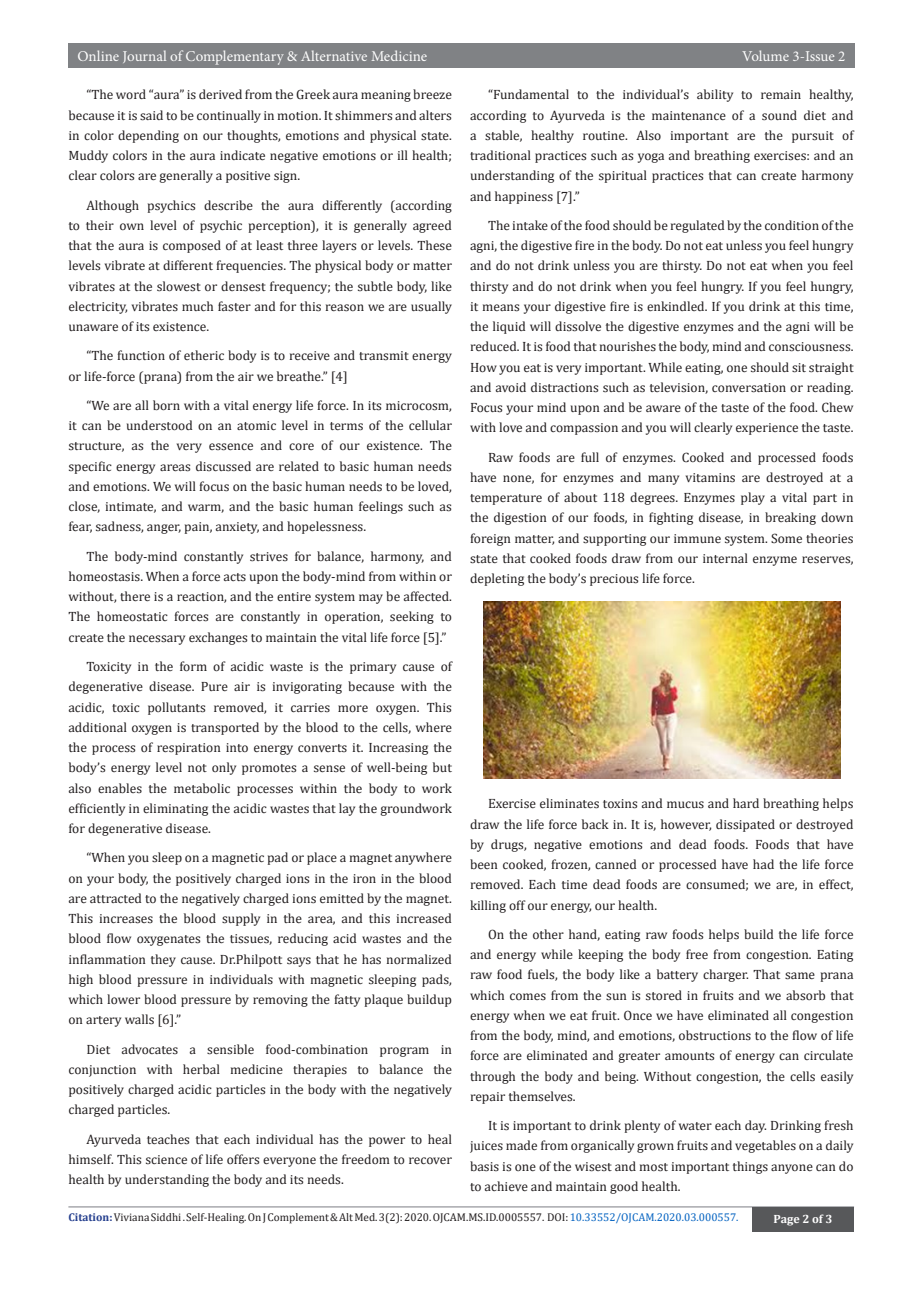
<style>
.page{position:relative;width:922px;height:1292px;background:#fff}
.page>*{position:absolute;margin:0;border:0;box-sizing:border-box;transform-origin:0 0}
.t1{font:15px "Minion Pro";letter-spacing:-.005em;color:#fff}
.t2{font:13.5px/20.2px "Cambria";color:#231f20;text-align:justify}
.t3{font:700 12px "Cambria";color:#fff}
.t4{font:11.25px "Cambria";color:#231f20}
.s1{font-weight:700;color:#253f8e}
.s2{color:#0563c1}
</style>
<div class="page">
<div style="left:68px;top:44px;width:786px;height:24px;background:#808285"></div>
<hr style="left:68px;top:1206px;width:786px;height:1px;background:#a8a9ad">
<div style="left:752px;top:1207px;width:102px;height:25px;background:#57585a"></div>
<img style="left:483px;top:601px;width:358px;height:178px">
<p class="t1" style="left:77px;top:46px;width:351px">Online Journal of Complementary &amp; Alternative Medicine</p>
<p class="t1" style="left:742px;top:46px;width:105px">Volume 3-Issue 2</p>
<p class="t2" style="left:68px;top:85px;width:385px;text-indent:18px">“The word “aura” is derived from the Greek aura meaning breeze because it is said to be continually in motion. It shimmers and alters in color depending on our thoughts, emotions and physical state.<br>Muddy colors in the aura indicate negative emotions or ill health; clear colors are generally a positive sign.</p>
<p class="t2" style="left:68px;top:195px;width:385px;text-indent:18px">Although psychics describe the aura differently (according to their own level of psychic perception), it is generally agreed that the aura is composed of at least three layers or levels. These levels vibrate at different frequencies. The physical body or matter vibrates at the slowest or densest frequency; the subtle body, like electricity, vibrates much faster and for this reason we are usually unaware of its existence.</p>
<p class="t2" style="left:68px;top:346px;width:385px;text-indent:18px">“The function of etheric body is to receive and transmit energy or life-force (prana) from the air we breathe.” [4]</p>
<p class="t2" style="left:68px;top:395px;width:385px;text-indent:18px">“We are all born with a vital energy life force. In its microcosm, it can be understood on an atomic level in terms of the cellular structure, as the very essence and core of our existence. The specific energy areas discussed are related to basic human needs and emotions. We will focus on the basic human needs to be loved, close, intimate, and warm, and the basic human feelings such as fear, sadness, anger, pain, anxiety, and hopelessness.</p>
<p class="t2" style="left:68px;top:546px;width:385px;text-indent:18px">The body-mind constantly strives for balance, harmony, and homeostasis. When a force acts upon the body-mind from within or without, there is a reaction, and the entire system may be affected.<br>The homeostatic forces are constantly in operation, seeking to create the necessary exchanges to maintain the vital life force [5].”</p>
<p class="t2" style="left:68px;top:656px;width:385px;text-indent:18px">Toxicity in the form of acidic waste is the primary cause of degenerative disease. Pure air is invigorating because with the acidic, toxic pollutants removed, it carries more oxygen. This additional oxygen is transported by the blood to the cells, where the process of respiration into energy converts it. Increasing the body’s energy level not only promotes a sense of well-being but also enables the metabolic processes within the body to work efficiently in eliminating the acidic wastes that lay the groundwork for degenerative disease.</p>
<p class="t2" style="left:68px;top:847px;width:385px;text-indent:18px">“When you sleep on a magnetic pad or place a magnet anywhere on your body, the positively charged ions in the iron in the blood are attracted to the negatively charged ions emitted by the magnet.<br>This increases the blood supply in the area, and this increased blood flow oxygenates the tissues, reducing acid wastes and the inflammation they cause. Dr.Philpott says that he has normalized high blood pressure in individuals with magnetic sleeping pads, which lower blood pressure by removing the fatty plaque buildup on artery walls [6].”</p>
<p class="t2" style="left:68px;top:1039px;width:385px;text-indent:18px">Diet advocates a sensible food-combination program in conjunction with herbal medicine therapies to balance the positively charged acidic particles in the body with the negatively charged particles.</p>
<p class="t2" style="left:68px;top:1129px;width:385px;text-indent:18px">Ayurveda teaches that each individual has the power to heal himself. This science of life offers everyone the freedom to recover health by understanding the body and its needs.</p>
<p class="t2" style="left:470px;top:85px;width:385px;text-indent:18px">“Fundamental to the individual’s ability to remain healthy, according to Ayurveda is the maintenance of a sound diet and a stable, healthy routine. Also important are the pursuit of traditional practices such as yoga and breathing exercises: and an understanding of the spiritual practices that can create harmony and happiness [7].”</p>
<p class="t2" style="left:470px;top:215px;width:385px;text-indent:18px">The intake of the food should be regulated by the condition of the agni, the digestive fire in the body. Do not eat unless you feel hungry and do not drink unless you are thirsty. Do not eat when you feel thirsty and do not drink when you feel hungry. If you feel hungry, it means your digestive fire is enkindled. If you drink at this time, the liquid will dissolve the digestive enzymes and the agni will be reduced. It is food that nourishes the body, mind and consciousness.<br>How you eat is very important. While eating, one should sit straight and avoid distractions such as television, conversation or reading.<br>Focus your mind upon and be aware of the taste of the food. Chew with love and compassion and you will clearly experience the taste.</p>
<p class="t2" style="left:470px;top:447px;width:385px;text-indent:18px">Raw foods are full of enzymes. Cooked and processed foods have none, for enzymes and many vitamins are destroyed at a temperature of about 118 degrees. Enzymes play a vital part in the digestion of our foods, in fighting disease, in breaking down foreign matter, and supporting our immune system. Some theories state that cooked foods draw from our internal enzyme reserves, depleting the body’s precious life force.</p>
<p class="t2" style="left:470px;top:793px;width:385px;text-indent:18px">Exercise eliminates toxins and mucus and hard breathing helps draw the life force back in. It is, however, dissipated or destroyed by drugs, negative emotions and dead foods. Foods that have been cooked, frozen, canned or processed have had the life force removed. Each time dead foods are consumed; we are, in effect, killing off our energy, our health.</p>
<p class="t2" style="left:470px;top:924px;width:385px;text-indent:18px">On the other hand, eating raw foods helps build the life force and energy while keeping the body free from congestion. Eating raw food fuels, the body like a battery charger. That same prana which comes from the sun is stored in fruits and we absorb that energy when we eat fruit. Once we have eliminated all congestion from the body, mind, and emotions, obstructions to the flow of life force are eliminated and greater amounts of energy can circulate through the body and being. Without congestion, the cells easily repair themselves.</p>
<p class="t2" style="left:470px;top:1115px;width:385px;text-indent:18px">It is important to drink plenty of water each day. Drinking fresh juices made from organically grown fruits and vegetables on a daily basis is one of the wisest and most important things anyone can do to achieve and maintain good health.</p>
<p class="t4" style="left:68px;top:1210px;width:671px"><span class="s1">Citation:</span> Viviana Siddhi . Self-Healing. On J Complement &amp; Alt Med. 3(2): 2020. OJCAM.MS.ID.0005557. DOI: <span class="s2">10.33552/OJCAM.2020.03.000557.</span></p>
<p class="t3" style="left:773px;top:1210px;width:60px">Page 2 of 3</p>
</div>
